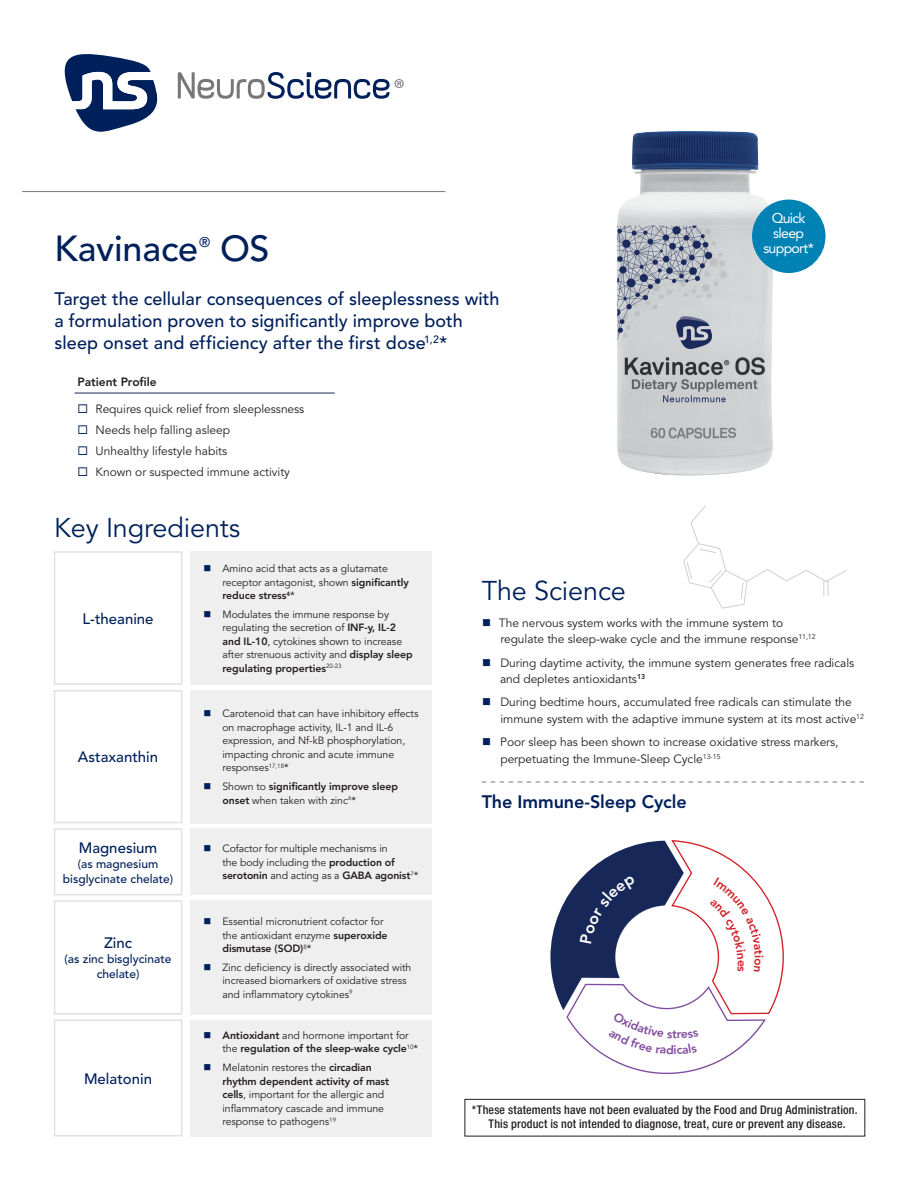
<style>
.page{position:relative;width:918px;height:1188px;background:#fff}
.page>*{position:absolute;margin:0;border:0;box-sizing:border-box;transform-origin:0 0}
.Body_Heading{font:500 36px "Avenir LT Std";letter-spacing:-.005em;color:#00205b}
.Side_Bar_Heading{font:27px "Avenir LT Std";letter-spacing:-.005em;color:#00205b}
.Body_Heading-2{font:500 18px/21.6px "Avenir LT Std";letter-spacing:.005em;color:#00205b}
.Side_Bar_Heading-2{font:800 18px "Avenir LT Std";letter-spacing:-.005em;color:#00205b}
.t1{font:500 15px "Avenir LT Std";color:#00205b}
.t2{font:14.1px/15px "Avenir LT Std";letter-spacing:-.05em;color:#fff;text-align:center}
.Body_Heading-3{font:500 13.95px "Avenir LT Std";color:#00205b}
.t3{font:800 12.15px "Avenir LT Std";color:#804c9e}
.t4{font:12px/16.5px "Avenir LT Std";letter-spacing:-.005em;color:#231f20}
.Body_Sub_Heading{font:500 condensed 12px/13.5px "Helvetica Neue LT Std";letter-spacing:.015em;color:#231f20;text-align:center}
.t5{font:500 12px/15px "Avenir LT Std";color:#00205b;text-align:center}
.Side_Bar_Bullets{font:800 12px "Avenir LT Std";letter-spacing:-.005em;color:#231f20}
.t6{font:10.5px/13.5px "Avenir LT Std";letter-spacing:-.005em;color:#231f20}
.t7{font:800 10.5px/13.5px "Avenir LT Std";letter-spacing:-.005em;color:#231f20}
.s1{font-weight:800}
.s2{font-weight:400}
</style>
<div class="page">
<hr style="left:22px;top:191px;width:423px;height:1px;background:#76787b">
<svg style="left:683px;top:505px;width:164px;height:104px"></svg>
<svg style="left:482px;top:782px;width:382px;height:1px"></svg>
<svg style="left:64px;top:54px;width:94px;height:78px"></svg>
<svg style="left:178px;top:72px;width:226px;height:27px"></svg>
<div style="left:190px;top:551px;width:242px;height:134px;background:#efeff0"></div>
<div style="left:190px;top:828px;width:242px;height:67px;background:#efeff0"></div>
<div style="left:190px;top:900px;width:242px;height:115px;background:#efeff0"></div>
<div style="left:190px;top:1020px;width:242px;height:116px;background:#efeff0"></div>
<div style="left:54px;top:551px;width:128px;height:134px;border:2px solid #e0e1e3"></div>
<div style="left:54px;top:690px;width:128px;height:133px;border:2px solid #e0e1e3"></div>
<div style="left:54px;top:828px;width:128px;height:67px;border:2px solid #e0e1e3"></div>
<div style="left:54px;top:900px;width:128px;height:115px;border:2px solid #e0e1e3"></div>
<div style="left:54px;top:1020px;width:128px;height:116px;border:2px solid #e0e1e3"></div>
<div style="left:190px;top:690px;width:242px;height:133px;background:#efeff0"></div>
<div style="left:465px;top:1099px;width:400px;height:37px;border:1px solid #231f20"></div>
<img style="left:616px;top:131px;width:178px;height:345px">
<div style="left:752px;top:200px;width:74px;height:73px;background:#0082b5;border-radius:50%"></div>
<hr style="left:75px;top:393px;width:260px;height:1px;background:#182757">
<svg style="left:551px;top:840px;width:233px;height:234px"></svg>
<p class="Body_Heading" style="left:55px;top:227px;width:145px">Kavinace</p>
<p class="Body_Heading-3" style="left:199px;top:234px;width:13px">®</p>
<p class="Body_Heading" style="left:220px;top:227px;width:51px">OS</p>
<p class="Body_Heading-2" style="left:55px;top:289px;width:446px">Target the cellular consequences of sleeplessness with a formulation proven to significantly improve both sleep onset and efficiency after the first dose<sup>1,2</sup>*</p>
<p class="Side_Bar_Bullets" style="left:78px;top:374px;width:81px">Patient Profile</p>
<p class="t4" style="left:96px;top:401px;width:210px">Requires quick relief from sleeplessness</p>
<p class="t4" style="left:96px;top:422px;width:136px">Needs help falling asleep</p>
<p class="t4" style="left:96px;top:443px;width:133px">Unhealthy lifestyle habits</p>
<p class="t4" style="left:96px;top:464px;width:196px">Known or suspected immune activity</p>
<p class="Side_Bar_Heading" style="left:54px;top:512px;width:188px">Key Ingredients</p>
<p class="t2" style="left:763px;top:211px;width:52px">Quick sleep support*</p>
<p class="t1" style="left:83px;top:610px;width:73px">L-theanine</p>
<p class="t1" style="left:78px;top:748px;width:82px">Astaxanthin</p>
<p class="t1" style="left:79px;top:839px;width:80px">Magnesium</p>
<p class="t5" style="left:63px;top:856px;width:112px">(as magnesium bisglycinate chelate)</p>
<p class="t1" style="left:104px;top:934px;width:30px">Zinc</p>
<p class="t5" style="left:65px;top:952px;width:108px">(as zinc bisglycinate chelate)</p>
<p class="t1" style="left:84px;top:1070px;width:70px">Melatonin</p>
<p class="t6" style="left:222px;top:562px;width:188px">Amino acid that acts as a glutamate receptor antagonist, shown <span class="s1">significantly reduce stress</span><sup>4</sup>*</p>
<p class="t6" style="left:222px;top:608px;width:192px">Modulates the immune response by regulating the secretion of <span class="s1">INF-y, IL-2 and IL-10</span>, cytokines shown to increase after strenuous activity and <span class="s1">display sleep regulating properties</span><sup>20-23</sup></p>
<p class="t6" style="left:222px;top:707px;width:198px">Carotenoid that can have inhibitory effects on macrophage activity, IL-1 and IL-6 expression, and Nf-kB phosphorylation, impacting chronic and acute immune responses<sup>17,18</sup>*</p>
<p class="t7" style="left:222px;top:780px;width:177px"><span class="s2">Shown to</span> significantly improve sleep onset <span class="s2">when taken with zinc</span><sup>6</sup><span class="s2">*</span></p>
<p class="t6" style="left:222px;top:842px;width:198px">Cofactor for multiple mechanisms in<br>the body including the <span class="s1">production of serotonin</span> and acting as a <span class="s1">GABA agonist</span><sup>7</sup>*</p>
<p class="t6" style="left:222px;top:915px;width:167px">Essential micronutrient cofactor for the antioxidant enzyme <span class="s1">superoxide dismutase (SOD)</span><sup>8</sup>*</p>
<p class="t6" style="left:222px;top:961px;width:190px">Zinc deficiency is directly associated with increased biomarkers of oxidative stress and inflammatory cytokines<sup>9</sup></p>
<p class="t7" style="left:222px;top:1028px;width:197px">Antioxidant <span class="s2">and hormone important for the</span> regulation of the sleep-wake cycle<sup>10</sup><span class="s2">*</span></p>
<p class="t6" style="left:222px;top:1061px;width:168px">Melatonin restores the <span class="s1">circadian rhythm dependent activity of mast cells</span>, important for the allergic and inflammatory cascade and immune response to pathogens<sup>19</sup></p>
<p class="Side_Bar_Heading" style="left:482px;top:575px;width:146px">The Science</p>
<p class="t4" style="left:499px;top:615px;width:318px">The nervous system works with the immune system to regulate the sleep-wake cycle and the immune response<sup>11,12</sup></p>
<p class="t4" style="left:500px;top:655px;width:356px">During daytime activity, the immune system generates free radicals and depletes antioxidants<sup>13</sup></p>
<p class="t4" style="left:500px;top:694px;width:365px">During bedtime hours, accumulated free radicals can stimulate the immune system with the adaptive immune system at its most active<sup>12</sup></p>
<p class="t4" style="left:500px;top:734px;width:340px">Poor sleep has been shown to increase oxidative stress markers, perpetuating the Immune-Sleep Cycle<sup>13-15</sup></p>
<p class="Side_Bar_Heading-2" style="left:482px;top:792px;width:207px">The Immune-Sleep Cycle</p>
<p class="t3" style="left:677px;top:1027px;width:6px">r</p>
<p class="Body_Sub_Heading" style="left:472px;top:1103px;width:387px">*These statements have not been evaluated by the Food and Drug Administration.<br>This product is not intended to diagnose, treat, cure or prevent any disease.</p>
</div>
